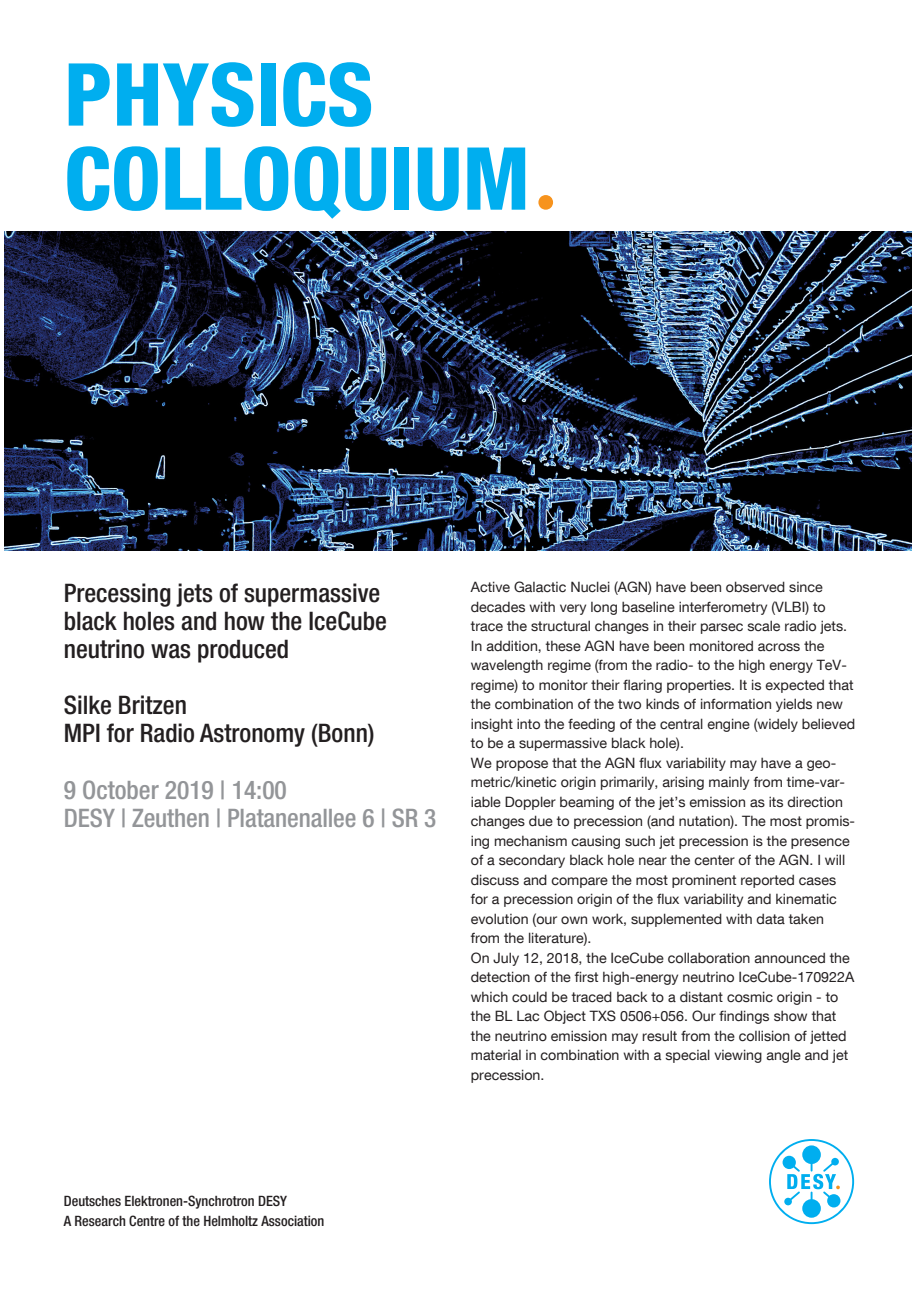
<style>
.page{position:relative;width:919px;height:1289px;background:#fff}
.page>*{position:absolute;margin:0;border:0;box-sizing:border-box;transform-origin:0 0}
.t1{font:87px/84px "Desy Neue Helvetica 87 Cond H";color:#00aeef}
.t2{font:25.5px/28px "Desy Neue Helvetica 67 Cond M";color:#231f20}
.t3{font:25.5px/28px "Desy Neue Helvetica 67 Cond M";letter-spacing:-.005em;color:#939598}
.t4{font:14.25px/19.5px "Desy Neue Helvetica 55 Roman";color:#231f20}
.t5{font:14.25px/19.5px "Desy Neue Helvetica 67 Cond M";color:#231f20}
.s1{color:#f7931d}
</style>
<div class="page">
<img style="left:4px;top:231px;width:907px;height:319px">
<svg style="left:769px;top:1139px;width:85px;height:85px"></svg>
<h1 class="t1" style="left:64px;top:51px;width:499px">PHYSICS<br>COLLOQUIUM<span class="s1">ª</span></h1>
<h2 class="t2" style="left:64px;top:578px;width:324px">Precessing jets of supermassive black holes and how the IceCube neutrino was produced</h2>
<h2 class="t2" style="left:64px;top:691px;width:312px">Silke Britzen<br>MPI for Radio Astronomy (Bonn)</h2>
<h2 class="t3" style="left:64px;top:775px;width:374px">9 October 2019 | 14:00<br>DESY | Zeuthen | Platanenallee 6 | SR 3</h2>
<p class="t4" style="left:471px;top:577px;width:386px">Active Galactic Nuclei (AGN) have been observed since decades with very long baseline interferometry (VLBI) to trace the structural changes in their parsec scale radio jets.<br>In addition, these AGN have been monitored across the wavelength regime (from the radio- to the high energy TeV&shy;regime) to monitor their flaring properties. It is expected that the combination of the two kinds of information yields new insight into the feeding of the central engine (widely believed to be a supermassive black hole).<br>We propose that the AGN flux variability may have a geo&shy;metric/kinetic origin primarily, arising mainly from time-var&shy;iable Doppler beaming of the jet’s emission as its direction changes due to precession (and nutation). The most promis&shy;ing mechanism causing such jet precession is the presence of a secondary black hole near the center of the AGN. I will discuss and compare the most prominent reported cases for a precession origin of the flux variability and kinematic evolution (our own work, supplemented with data taken from the literature).<br>On July 12, 2018, the IceCube collaboration announced the detection of the first high-energy neutrino IceCube-170922A which could be traced back to a distant cosmic origin - to the BL Lac Object TXS 0506+056. Our findings show that the neutrino emission may result from the collision of jetted material in combination with a special viewing angle and jet precession.</p>
<p class="t5" style="left:64px;top:1191px;width:262px">Deutsches Elektronen-Synchrotron DESY<br>A Research Centre of the Helmholtz Association</p>
</div>
